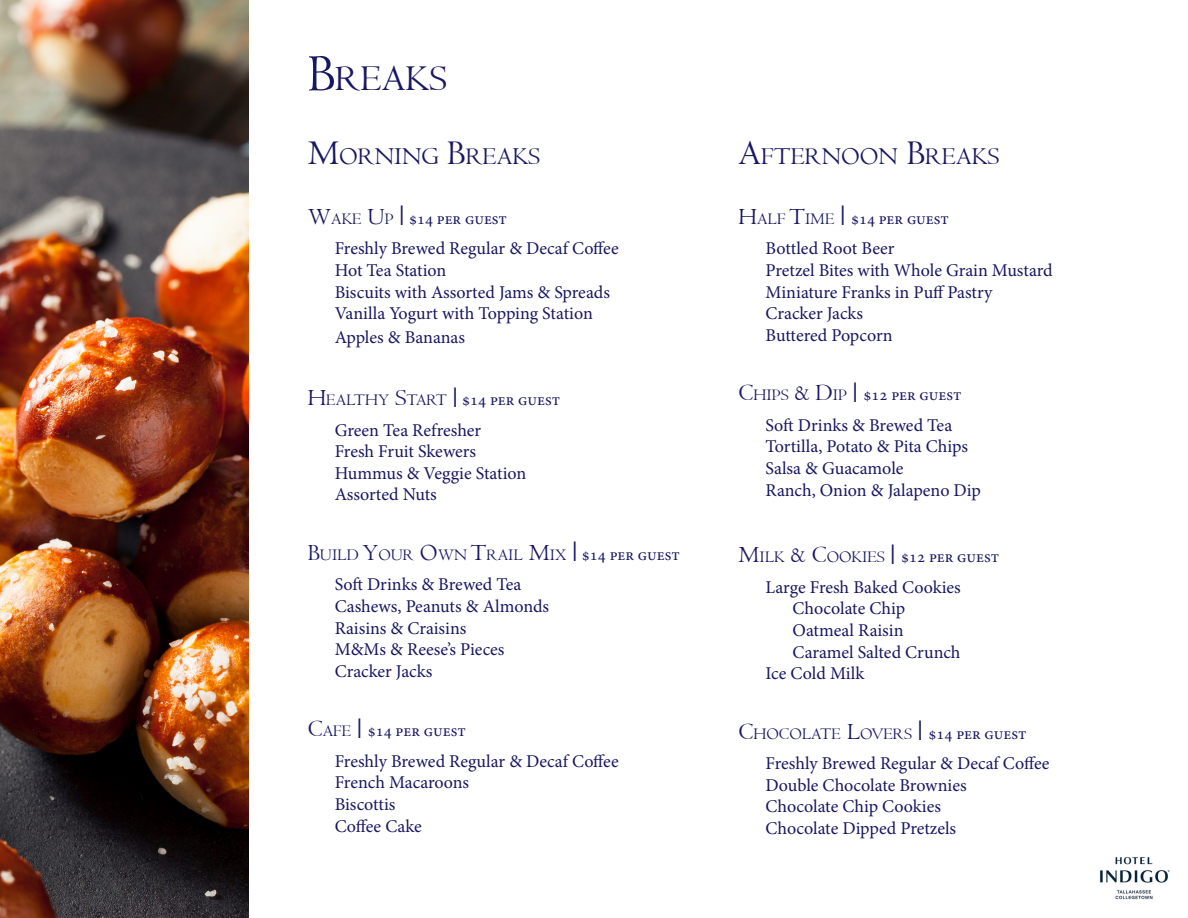
<style>
.page{position:relative;width:1188px;height:918px;background:#fff}
.page>*{position:absolute;margin:0;border:0;box-sizing:border-box;transform-origin:0 0}
.t1{font:37.8px "Centaur";color:#181762}
.t2{font:25.2px "Centaur";color:#181762}
.Meal_Details{font:18px "Minion Pro";letter-spacing:-.005em;color:#181762}
.Meal{font:16.8px "Centaur";color:#181762}
.Meal-2{font:16.5px "Minion Pro";color:#181762}
.s1{font-size:54px}
.s2{font-size:36px}
.s3{font-family:"Centaur";font-size:24px}
.s4{font-family:"Centaur";font-size:16.8px}
.s5{font-family:"Agency FB";font-size:25.5px}
.s6{font-size:24px}
.s7{font-family:"Minion Pro";font-size:16.5px}
</style>
<div class="page">
<img style="left:1100px;top:856px;width:70px;height:44px">
<img style="left:0;top:0;width:248px;height:918px">
<p class="t1" style="left:308px;top:56px;width:140px"><span class="s1">B</span>REAKS</p>
<p class="t2" style="left:308px;top:141px;width:234px"><span class="s2">M</span>ORNING <span class="s2">B</span>REAKS</p>
<p class="Meal-2" style="left:308px;top:208px;width:201px"><span class="s3">W</span><span class="s4">AKE</span> <span class="s3">U</span><span class="s4">P</span> <span class="s5">I</span> $14 per guest</p>
<p class="Meal_Details" style="left:335px;top:237px;width:285px">Freshly Brewed Regular &amp; Decaf Coffee</p>
<p class="Meal_Details" style="left:335px;top:258px;width:113px">Hot Tea Station</p>
<p class="Meal_Details" style="left:335px;top:280px;width:277px">Biscuits with Assorted Jams &amp; Spreads</p>
<p class="Meal_Details" style="left:335px;top:301px;width:260px">Vanilla Yogurt with Topping Station</p>
<p class="Meal_Details" style="left:335px;top:325px;width:132px">Apples &amp; Bananas</p>
<p class="Meal-2" style="left:308px;top:389px;width:254px"><span class="s3">H</span><span class="s4">EALTHY</span> <span class="s3">S</span><span class="s4">TART</span> <span class="s5">I</span> $14 per guest</p>
<p class="Meal_Details" style="left:335px;top:418px;width:148px">Green Tea Refresher</p>
<p class="Meal_Details" style="left:335px;top:439px;width:143px">Fresh Fruit Skewers</p>
<p class="Meal_Details" style="left:335px;top:461px;width:193px">Hummus &amp; Veggie Station</p>
<p class="Meal_Details" style="left:335px;top:483px;width:104px">Assorted Nuts</p>
<p class="Meal" style="left:308px;top:545px;width:374px"><span class="s6">B</span>UILD <span class="s6">Y</span>OUR <span class="s6">O</span>WN <span class="s6">T</span>RAIL <span class="s6">M</span>IX <span class="s5">I</span> <span class="s7">$14 per guest</span></p>
<p class="Meal_Details" style="left:335px;top:573px;width:188px">Soft Drinks &amp; Brewed Tea</p>
<p class="Meal_Details" style="left:335px;top:594px;width:216px">Cashews, Peanuts &amp; Almonds</p>
<p class="Meal_Details" style="left:335px;top:616px;width:133px">Raisins &amp; Craisins</p>
<p class="Meal_Details" style="left:335px;top:637px;width:171px">M&amp;Ms &amp; Reese’s Pieces</p>
<p class="Meal_Details" style="left:335px;top:659px;width:99px">Cracker Jacks</p>
<p class="Meal-2" style="left:308px;top:720px;width:160px"><span class="s3">C</span><span class="s4">AFE</span> <span class="s5">I</span> $14 per guest</p>
<p class="Meal_Details" style="left:335px;top:749px;width:285px">Freshly Brewed Regular &amp; Decaf Coffee</p>
<p class="Meal_Details" style="left:335px;top:771px;width:136px">French Macaroons</p>
<p class="Meal_Details" style="left:335px;top:792px;width:62px">Biscottis</p>
<p class="Meal_Details" style="left:335px;top:814px;width:89px">Coffee Cake</p>
<p class="t2" style="left:739px;top:141px;width:262px"><span class="s2">A</span>FTERNOON <span class="s2">B</span>REAKS</p>
<p class="Meal-2" style="left:739px;top:208px;width:212px"><span class="s3">H</span><span class="s4">ALF</span> <span class="s3">T</span><span class="s4">IME</span> <span class="s5">I</span> $14 per guest</p>
<p class="Meal_Details" style="left:766px;top:237px;width:130px">Bottled Root Beer</p>
<p class="Meal_Details" style="left:766px;top:258px;width:289px">Pretzel Bites with Whole Grain Mustard</p>
<p class="Meal_Details" style="left:766px;top:280px;width:229px">Miniature Franks in Puff Pastry</p>
<p class="Meal_Details" style="left:766px;top:301px;width:99px">Cracker Jacks</p>
<p class="Meal_Details" style="left:766px;top:323px;width:129px">Buttered Popcorn</p>
<p class="Meal-2" style="left:739px;top:384px;width:224px"><span class="s3">C</span><span class="s4">HIPS</span> <span class="s3">&amp; D</span><span class="s4">IP</span> <span class="s5">I</span> $12 per guest</p>
<p class="Meal_Details" style="left:766px;top:413px;width:188px">Soft Drinks &amp; Brewed Tea</p>
<p class="Meal_Details" style="left:766px;top:435px;width:204px">Tortilla, Potato &amp; Pita Chips</p>
<p class="Meal_Details" style="left:766px;top:456px;width:140px">Salsa &amp; Guacamole</p>
<p class="Meal_Details" style="left:766px;top:478px;width:217px">Ranch, Onion &amp; Jalapeno Dip</p>
<p class="Meal-2" style="left:739px;top:546px;width:262px"><span class="s3">M</span><span class="s4">ILK</span> <span class="s3">&amp; C</span><span class="s4">OOKIES</span> <span class="s5">I</span> $12 per guest</p>
<p class="Meal_Details" style="left:766px;top:575px;width:197px">Large Fresh Baked Cookies</p>
<p class="Meal_Details" style="left:793px;top:597px;width:114px">Chocolate Chip</p>
<p class="Meal_Details" style="left:793px;top:618px;width:113px">Oatmeal Raisin</p>
<p class="Meal_Details" style="left:793px;top:640px;width:170px">Caramel Salted Crunch</p>
<p class="Meal_Details" style="left:766px;top:661px;width:101px">Ice Cold Milk</p>
<p class="Meal" style="left:739px;top:723px;width:290px"><span class="s6">C</span>HOCOLATE <span class="s6">L</span>OVERS <span class="s5">I</span> <span class="s7">$14 per guest</span></p>
<p class="Meal_Details" style="left:766px;top:751px;width:285px">Freshly Brewed Regular &amp; Decaf Coffee</p>
<p class="Meal_Details" style="left:766px;top:773px;width:203px">Double Chocolate Brownies</p>
<p class="Meal_Details" style="left:766px;top:795px;width:177px">Chocolate Chip Cookies</p>
<p class="Meal_Details" style="left:766px;top:816px;width:192px">Chocolate Dipped Pretzels</p>
</div>
